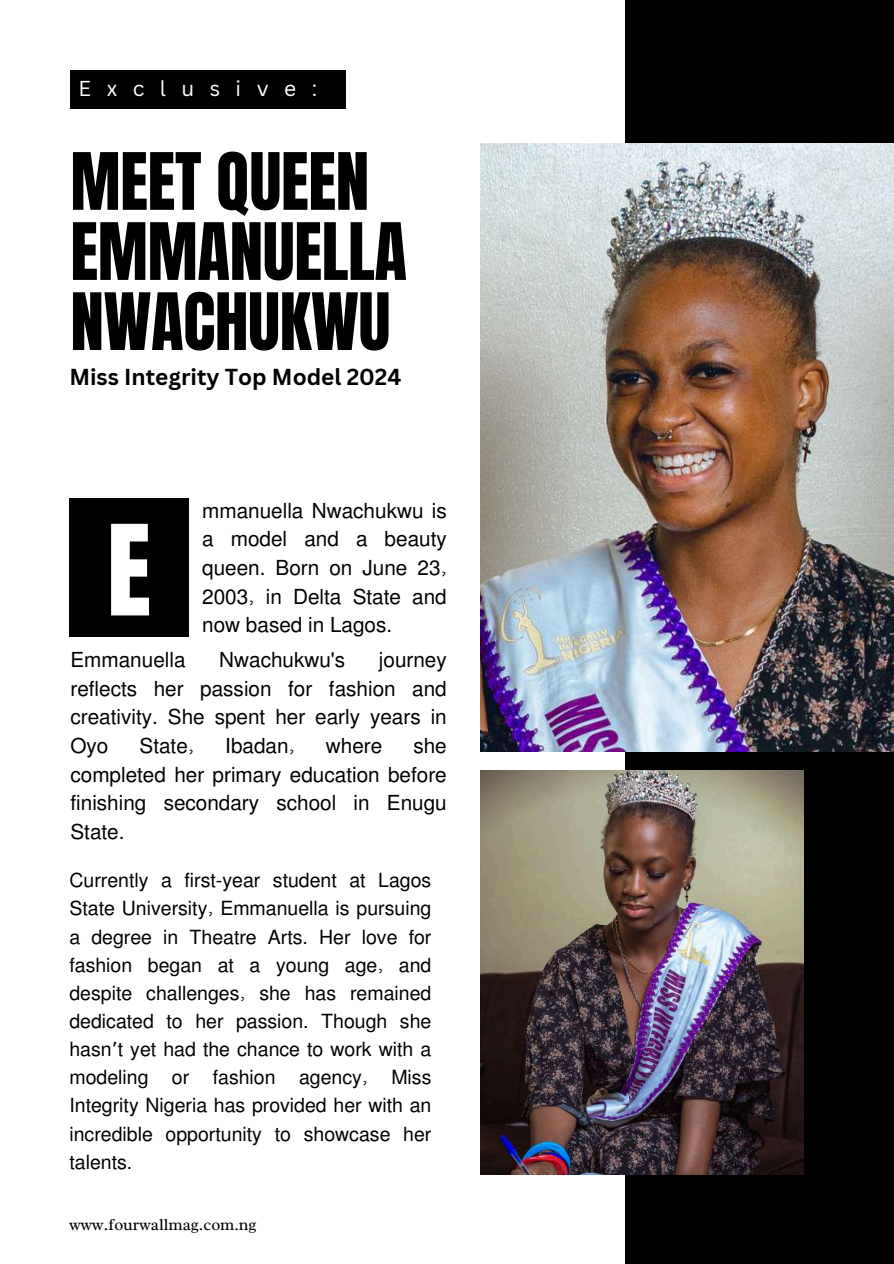
<style>
.page{position:relative;width:894px;height:1264px;background:#fff}
.page>*{position:absolute;margin:0;border:0;box-sizing:border-box;transform-origin:0 0}
.t1{font:106.65px "Anton";color:#fff}
.t2{font:67.2px/70.1px "Anton";letter-spacing:-.005em;color:#000}
.t3{font:700 22.5px "Canva Sans";color:#000}
.t4{font:21px "Canva Sans";letter-spacing:.735em;color:#fff}
.t5{font:20.7px/28.7px "Mukti";color:#000;text-align:justify}
.t6{font:19.5px/28.2px "Mukti";color:#000;text-align:justify}
.t7{font:16.5px "Radley";color:#000}
.s1{font-family:"Noto Sans Gurmukhi"}
</style>
<div class="page">
<div style="left:625px;top:0;width:268px;height:1263px;background:#000"></div>
<img style="left:480px;top:770px;width:323px;height:404px">
<img style="left:480px;top:143px;width:413px;height:608px">
<div style="left:70px;top:70px;width:276px;height:38px;background:#000"></div>
<div style="left:69px;top:498px;width:120px;height:139px;background:#000"></div>
<p class="t4" style="left:79px;top:74px;width:240px">Exclusive:</p>
<h2 class="t2" style="left:70px;top:148px;width:338px">MEET QUEEN<br>EMMANUELLA<br>NWACHUKWU</h2>
<p class="t3" style="left:69px;top:361px;width:333px">Miss Integrity Top Model 2024</p>
<h1 class="t1" style="left:107px;top:494px;width:45px">E</h1>
<p class="t5" style="left:202px;top:495px;width:246px">mmanuella Nwachukwu is a model and a beauty queen. Born on June 23, 2003, in Delta State and now based in Lagos.</p>
<p class="t5" style="left:70px;top:644px;width:378px;text-indent:308px">journey reflects her passion for fashion and creativity. She spent her early years in Oyo</p>
<p class="t5" style="left:70px;top:644px;width:117px">Emmanuella</p>
<p class="t5" style="left:219px;top:644px;width:127px">Nwachukwu's</p>
<p class="t5" style="left:139px;top:730px;width:56px">State,</p>
<p class="t5" style="left:225px;top:730px;width:71px">Ibadan,</p>
<p class="t5" style="left:326px;top:730px;width:58px">where</p>
<p class="t5" style="left:70px;top:730px;width:378px;text-indent:343px">she completed her primary education before finishing secondary school in Enugu State.</p>
<p class="t6" style="left:69px;top:865px;width:363px">Currently a first-year student at Lagos State University, Emmanuella is pursuing a degree in Theatre Arts. Her love for fashion began at a young age, and despite challenges, she has remained dedicated to her passion. Though she hasn<span class="s1">’</span>t yet had the chance to work with a modeling or fashion agency, Miss Integrity Nigeria has provided her with an incredible opportunity to showcase her talents.</p>
<p class="t7" style="left:69px;top:1214px;width:189px">www.fourwallmag.com.ng</p>
</div>
